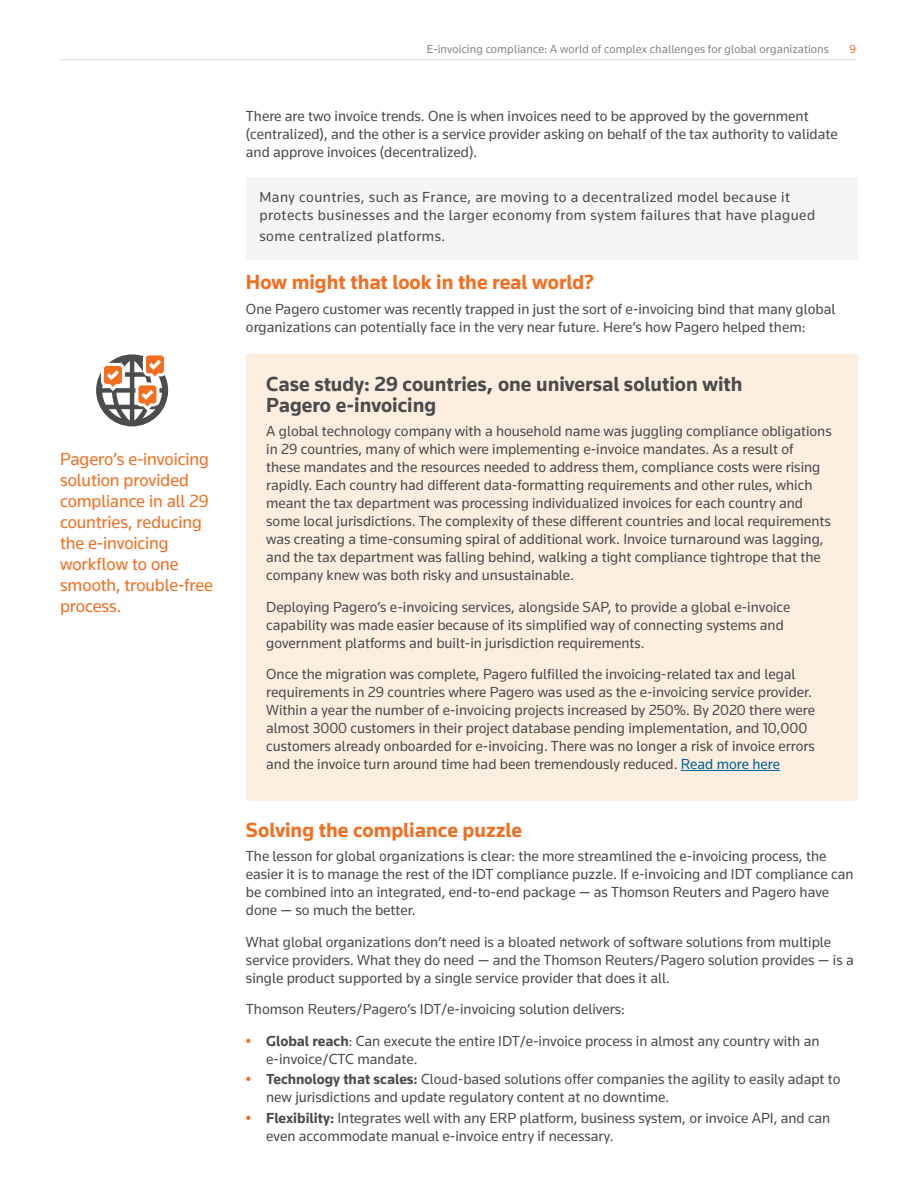
<style>
.page{position:relative;width:918px;height:1188px;background:#fff}
.page>*{position:absolute;margin:0;border:0;box-sizing:border-box;transform-origin:0 0}
.Body_Text_Heading{font:700 21px/21px "Knowledge 2017";color:#4b4c4d}
.Body_Text_Heading-2{font:700 21px "Knowledge 2017";color:#f36e21}
.Sidebar_Callout{font:18px/21px "Knowledge 2017";letter-spacing:-.005em;color:#f36e21}
.Body_Text{font:15px/18px "Knowledge 2017";color:#4b4c4d}
.Body_Text-2{font:15px/18px "Knowledge 2017";letter-spacing:.03em;color:#4b4c4d}
.t1{font:12px "Knowledge 2017";letter-spacing:.01em;color:#86888b}
.t2{font:12px "Knowledge 2017";color:#f36e21}
.s1{color:#006494}
.s2{font-weight:500;color:#f36e21}
.s3{font-weight:700}
</style>
<div class="page">
<hr style="left:61px;top:59px;width:796px;height:1px;background:#dcdddf">
<div style="left:246px;top:354px;width:611px;height:447px;background:#feeee0"></div>
<hr style="left:681px;top:770px;width:99px;height:1px;background:#006494">
<div style="left:246px;top:177px;width:611px;height:82px;background:#f4f5f5"></div>
<svg style="left:96px;top:354px;width:72px;height:72px"></svg>
<p class="Sidebar_Callout" style="left:60px;top:448px;width:154px">Pagero’s e-invoicing solution provided compliance in all 29 countries, reducing the e-invoicing workflow to one smooth, trouble-free process.</p>
<p class="t1" style="left:427px;top:42px;width:404px">E-invoicing compliance: A world of complex challenges for global organizations</p>
<p class="t2" style="left:850px;top:42px;width:8px">9</p>
<p class="Body_Text" style="left:246px;top:107px;width:593px">There are two invoice trends. One is when invoices need to be approved by the government (centralized), and the other is a service provider asking on behalf of the tax authority to validate and approve invoices (decentralized).</p>
<p class="Body_Text-2" style="left:259px;top:188px;width:557px">Many countries, such as France, are moving to a decentralized model because it protects businesses and the larger economy from system failures that have plagued</p>
<p class="Body_Text-2" style="left:259px;top:227px;width:187px">some centralized platforms.</p>
<p class="Body_Text_Heading-2" style="left:246px;top:269px;width:350px">How might that look in the real world?</p>
<p class="Body_Text" style="left:246px;top:300px;width:591px">One Pagero customer was recently trapped in just the sort of e-invoicing bind that many global organizations can potentially face in the very near future. Here’s how Pagero helped them:</p>
<p class="Body_Text_Heading" style="left:266px;top:373px;width:478px">Case study: 29 countries, one universal solution with<br>Pagero e-invoicing</p>
<p class="Body_Text" style="left:266px;top:422px;width:567px">A global technology company with a household name was juggling compliance obligations in 29 countries, many of which were implementing e-invoice mandates. As a result of<br>these mandates and the resources needed to address them, compliance costs were rising rapidly. Each country had different data-formatting requirements and other rules, which meant the tax department was processing individualized invoices for each country and some local jurisdictions. The complexity of these different countries and local requirements was creating a time-consuming spiral of additional work. Invoice turnaround was lagging, and the tax department was falling behind, walking a tight compliance tightrope that the company knew was both risky and unsustainable.</p>
<p class="Body_Text" style="left:266px;top:598px;width:526px">Deploying Pagero’s e-invoicing services, alongside SAP, to provide a global e-invoice capability was made easier because of its simplified way of connecting systems and government platforms and built-in jurisdiction requirements.</p>
<p class="Body_Text" style="left:266px;top:665px;width:550px">Once the migration was complete, Pagero fulfilled the invoicing-related tax and legal requirements in 29 countries where Pagero was used as the e-invoicing service provider.<br>Within a year the number of e-invoicing projects increased by 250%. By 2020 there were almost 3000 customers in their project database pending implementation, and 10,000 customers already onboarded for e-invoicing. There was no longer a risk of invoice errors and the invoice turn around time had been tremendously reduced. <span class="s1">Read more here</span></p>
<p class="Body_Text_Heading-2" style="left:246px;top:817px;width:277px">Solving the compliance puzzle</p>
<p class="Body_Text" style="left:246px;top:847px;width:609px">The lesson for global organizations is clear: the more streamlined the e-invoicing process, the easier it is to manage the rest of the IDT compliance puzzle. If e-invoicing and IDT compliance can be combined into an integrated, end-to-end package — as Thomson Reuters and Pagero have done — so much the better.</p>
<p class="Body_Text" style="left:246px;top:933px;width:609px">What global organizations don’t need is a bloated network of software solutions from multiple service providers. What they do need — and the Thomson Reuters/Pagero solution provides — is a single product supported by a single service provider that does it all.</p>
<p class="Body_Text" style="left:246px;top:1000px;width:380px">Thomson Reuters/Pagero’s IDT/e-invoicing solution delivers:</p>
<p class="Body_Text" style="left:266px;top:1032px;width:555px;text-indent:-20px"><span class="s2">•</span> <span class="s3">Global reach</span>: Can execute the entire IDT/e-invoice process in almost any country with an e-invoice/CTC mandate.</p>
<p class="Body_Text" style="left:266px;top:1070px;width:576px;text-indent:-20px"><span class="s2">•</span> <span class="s3">Technology that scales:</span> Cloud-based solutions offer companies the agility to easily adapt to new jurisdictions and update regulatory content at no downtime.</p>
<p class="Body_Text" style="left:266px;top:1109px;width:566px;text-indent:-20px"><span class="s2">•</span> <span class="s3">Flexibility:</span> Integrates well with any ERP platform, business system, or invoice API, and can even accommodate manual e-invoice entry if necessary.</p>
</div>
